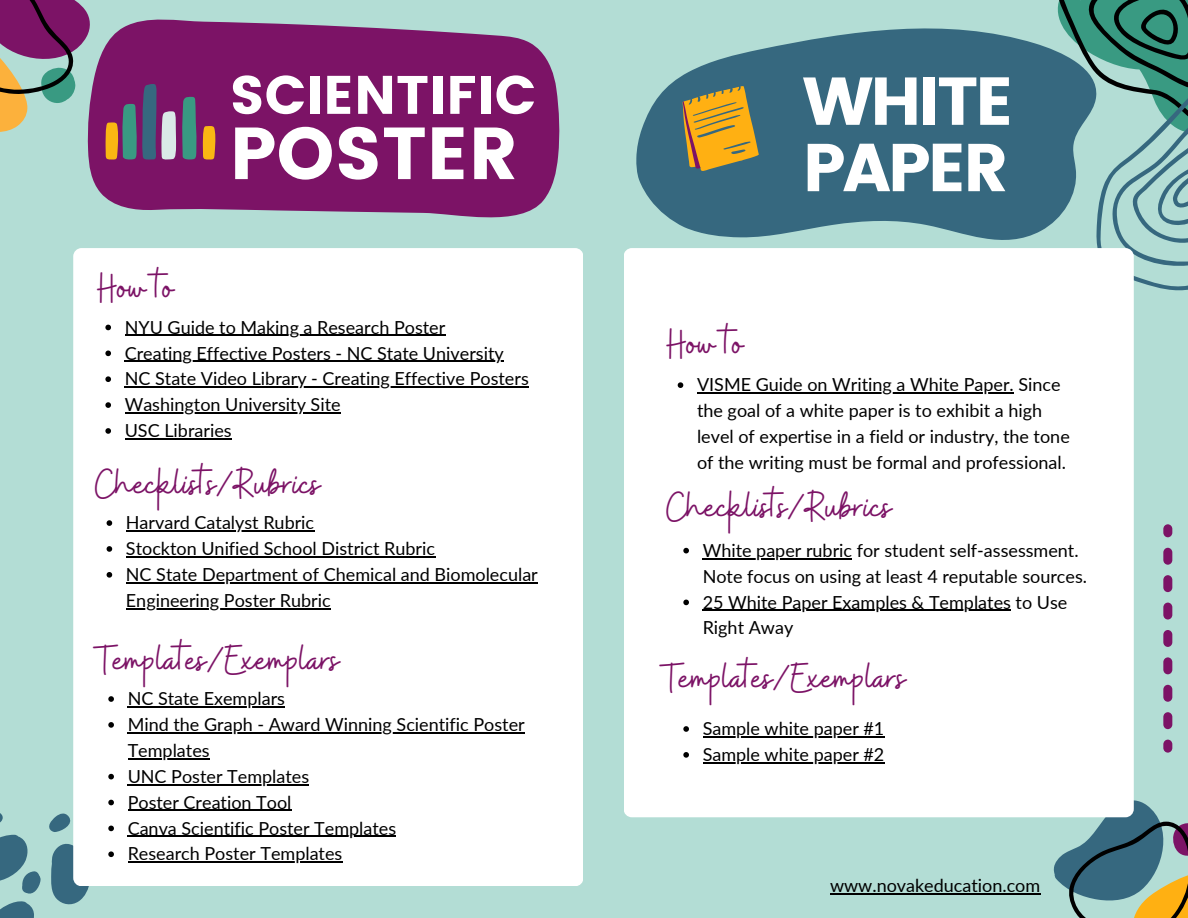
<style>
.page{position:relative;width:1188px;height:918px;background:#b3ddd5}
.page>*{position:absolute;margin:0;border:0;box-sizing:border-box;transform-origin:0 0}
.t1{font:73.5px "Poppins";color:#fff}
.t2{font:67.5px "Poppins";letter-spacing:-.045em;color:#fff}
.t3{font:54px "Poppins";color:#fff}
.t4{font:42.75px "Buffalo";color:#7c1366}
.t5{font:18px/25.8px "Lato";color:#000}
</style>
<div class="page">
<svg style="left:0;top:0;width:88px;height:132px"></svg>
<svg style="left:87px;top:15px;width:473px;height:203px;background:#832e75"></svg>
<svg style="left:1057px;top:0;width:131px;height:291px"></svg>
<div style="left:1163px;top:524px;width:9px;height:13px;background:#7c1366;border-radius:5px"></div>
<svg style="left:1163px;top:548px;width:9px;height:181px"></svg>
<div style="left:1163px;top:740px;width:9px;height:13px;background:#7c1366;border-radius:5px"></div>
<svg style="left:1050px;top:800px;width:138px;height:118px"></svg>
<svg style="left:51px;top:843px;width:38px;height:62px"></svg>
<svg style="left:0;top:901px;width:34px;height:17px"></svg>
<svg style="left:0;top:835px;width:41px;height:59px"></svg>
<svg style="left:49px;top:813px;width:22px;height:19px"></svg>
<svg style="left:0;top:813px;width:3px;height:10px"></svg>
<div style="left:73px;top:248px;width:510px;height:638px;background:#fff;border-radius:8px"></div>
<svg style="left:105px;top:83px;width:111px;height:77px;background:#7a556f"></svg>
<div style="left:624px;top:248px;width:510px;height:569px;background:#fff;border-radius:8px"></div>
<svg style="left:636px;top:28px;width:460px;height:212px;fill:#36687f"></svg>
<svg style="left:105px;top:325px;width:6px;height:5px"></svg>
<hr style="left:125px;top:335px;width:320px;height:1px;background:#000">
<svg style="left:105px;top:351px;width:6px;height:5px"></svg>
<hr style="left:125px;top:361px;width:379px;height:1px;background:#000">
<svg style="left:105px;top:376px;width:6px;height:6px"></svg>
<hr style="left:125px;top:387px;width:404px;height:1px;background:#000">
<svg style="left:105px;top:402px;width:6px;height:6px"></svg>
<hr style="left:125px;top:412px;width:216px;height:2px;background:#000">
<svg style="left:105px;top:428px;width:6px;height:6px"></svg>
<hr style="left:125px;top:438px;width:107px;height:1px;background:#000">
<svg style="left:107px;top:520px;width:5px;height:6px"></svg>
<hr style="left:126px;top:530px;width:188px;height:2px;background:#000">
<svg style="left:107px;top:546px;width:5px;height:6px"></svg>
<hr style="left:126px;top:556px;width:309px;height:1px;background:#000">
<svg style="left:107px;top:572px;width:5px;height:6px"></svg>
<hr style="left:126px;top:582px;width:412px;height:1px;background:#000">
<hr style="left:126px;top:608px;width:205px;height:1px;background:#000">
<svg style="left:108px;top:696px;width:6px;height:6px"></svg>
<hr style="left:128px;top:706px;width:157px;height:1px;background:#000">
<svg style="left:108px;top:722px;width:6px;height:6px"></svg>
<hr style="left:128px;top:732px;width:397px;height:1px;background:#000">
<hr style="left:128px;top:758px;width:82px;height:1px;background:#000">
<svg style="left:108px;top:774px;width:6px;height:5px"></svg>
<hr style="left:128px;top:784px;width:181px;height:1px;background:#000">
<svg style="left:108px;top:800px;width:6px;height:5px"></svg>
<hr style="left:128px;top:810px;width:164px;height:1px;background:#000">
<svg style="left:108px;top:826px;width:6px;height:5px"></svg>
<hr style="left:128px;top:836px;width:268px;height:1px;background:#000">
<svg style="left:108px;top:851px;width:6px;height:6px"></svg>
<hr style="left:128px;top:862px;width:214px;height:1px;background:#000">
<svg style="left:678px;top:382px;width:5px;height:6px"></svg>
<hr style="left:697px;top:392px;width:317px;height:2px;background:#000">
<svg style="left:683px;top:548px;width:6px;height:5px"></svg>
<hr style="left:703px;top:558px;width:149px;height:1px;background:#000">
<svg style="left:683px;top:600px;width:6px;height:5px"></svg>
<hr style="left:703px;top:610px;width:308px;height:1px;background:#000">
<svg style="left:683px;top:726px;width:6px;height:6px"></svg>
<hr style="left:703px;top:736px;width:181px;height:1px;background:#000">
<svg style="left:683px;top:752px;width:6px;height:6px"></svg>
<hr style="left:703px;top:762px;width:181px;height:1px;background:#000">
<svg style="left:683px;top:83px;width:76px;height:88px;background:#b69239"></svg>
<hr style="left:830px;top:893px;width:210px;height:1px;background:#000">
<p class="t4" style="left:97px;top:260px;width:78px">How to</p>
<p class="t3" style="left:230px;top:64px;width:308px">SCIENTIFIC</p>
<p class="t1" style="left:230px;top:111px;width:290px">POSTER</p>
<p class="t5" style="left:125px;top:314px;width:322px">NYU Guide to Making a Research Poster</p>
<p class="t5" style="left:125px;top:340px;width:380px">Creating Effective Posters - NC State University</p>
<p class="t5" style="left:125px;top:366px;width:406px">NC State Video Library - Creating Effective Posters</p>
<p class="t5" style="left:125px;top:391px;width:217px">Washington University Site</p>
<p class="t5" style="left:125px;top:417px;width:108px">USC Libraries</p>
<p class="t4" style="left:95px;top:456px;width:226px">Checklists/Rubrics</p>
<p class="t5" style="left:126px;top:509px;width:190px">Harvard Catalyst Rubric</p>
<p class="t5" style="left:126px;top:535px;width:311px">Stockton Unified School District Rubric</p>
<p class="t5" style="left:126px;top:561px;width:413px">NC State Department of Chemical and Biomolecular<br>Engineering Poster Rubric</p>
<p class="t4" style="left:95px;top:632px;width:245px">Templates/Exemplars</p>
<p class="t5" style="left:128px;top:685px;width:159px">NC State Exemplars</p>
<p class="t5" style="left:128px;top:711px;width:399px">Mind the Graph - Award Winning Scientific Poster<br>Templates</p>
<p class="t5" style="left:128px;top:763px;width:183px">UNC Poster Templates</p>
<p class="t5" style="left:128px;top:789px;width:165px">Poster Creation Tool</p>
<p class="t5" style="left:128px;top:815px;width:270px">Canva Scientific Poster Templates</p>
<p class="t5" style="left:128px;top:841px;width:216px">Research Poster Templates</p>
<p class="t4" style="left:666px;top:316px;width:78px">How to</p>
<p class="t2" style="left:803px;top:62px;width:213px">WHITE</p>
<p class="t2" style="left:803px;top:128px;width:207px">PAPER</p>
<p class="t5" style="left:697px;top:371px;width:374px">VISME Guide on Writing a White Paper. Since the goal of a white paper is to exhibit a high level of expertise in a field or industry, the tone of the writing must be formal and professional.</p>
<p class="t4" style="left:666px;top:479px;width:226px">Checklists/Rubrics</p>
<p class="t5" style="left:703px;top:537px;width:386px">White paper rubric for student self-assessment.<br>Note focus on using at least 4 reputable sources.</p>
<p class="t5" style="left:703px;top:589px;width:366px">25 White Paper Examples &amp; Templates to Use<br>Right Away</p>
<p class="t4" style="left:661px;top:651px;width:245px">Templates/Exemplars</p>
<p class="t5" style="left:703px;top:715px;width:183px">Sample white paper #1</p>
<p class="t5" style="left:703px;top:741px;width:183px">Sample white paper #2</p>
<p class="t5" style="left:830px;top:872px;width:212px">www.novakeducation.com</p>
</div>
